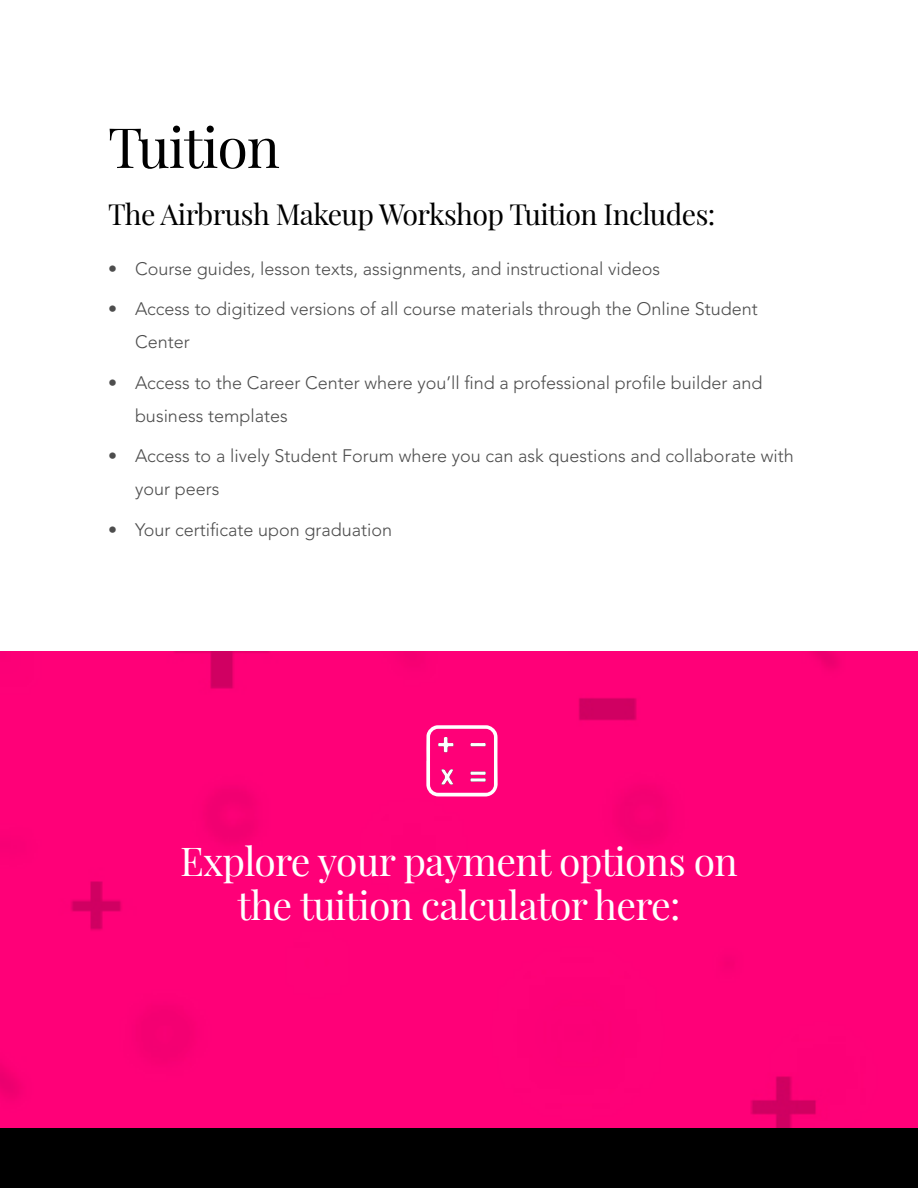
<style>
.page{position:relative;width:918px;height:1188px;background:#fff}
.page>*{position:absolute;margin:0;border:0;box-sizing:border-box;transform-origin:0 0}
.t1{font:55.5px "Playfair Display";letter-spacing:-.02em;color:#000}
.t2{font:39px/43.5px "Playfair Display";letter-spacing:-.02em;color:#fff;text-align:center}
.t3{font:28.5px "Playfair Display";letter-spacing:-.02em;color:#000}
.t4{font:300 18px/33px "Avenir LT Std";color:#4d4d4d}
</style>
<div class="page">
<div style="left:0;top:651px;width:918px;height:477px;background:#ff0078"></div>
<svg style="left:426px;top:725px;width:72px;height:72px"></svg>
<div style="left:0;top:1128px;width:918px;height:60px;background:#000"></div>
<h1 class="t1" style="left:108px;top:104px;width:173px">Tuition</h1>
<h3 class="t3" style="left:108px;top:192px;width:609px">The Airbrush Makeup Workshop Tuition Includes:</h3>
<p class="t4" style="left:108px;top:252px;width:554px">• Course guides, lesson texts, assignments, and instructional videos</p>
<p class="t4" style="left:135px;top:292px;width:624px;text-indent:-27px">• Access to digitized versions of all course materials through the Online Student<br>Center</p>
<p class="t4" style="left:135px;top:366px;width:629px;text-indent:-27px">• Access to the Career Center where you’ll find a professional profile builder and business templates</p>
<p class="t4" style="left:135px;top:439px;width:660px;text-indent:-27px">• Access to a lively Student Forum where you can ask questions and collaborate with your peers</p>
<p class="t4" style="left:108px;top:513px;width:286px">• Your certificate upon graduation</p>
<h2 class="t2" style="left:180px;top:837px;width:559px">Explore your payment options on the tuition calculator here:</h2>
</div>
